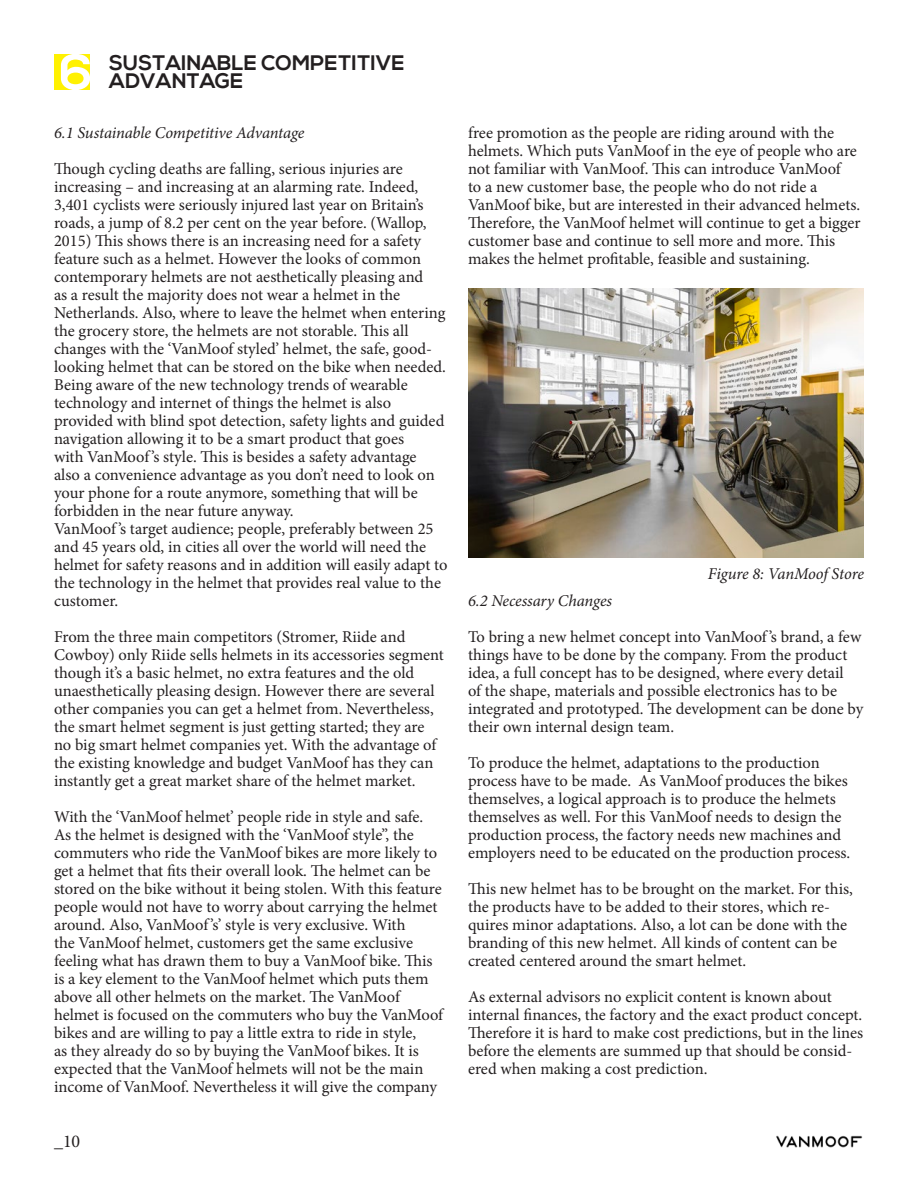
<style>
.page{position:relative;width:918px;height:1188px;background:#fff}
.page>*{position:absolute;margin:0;border:0;box-sizing:border-box;transform-origin:0 0}
.t1{font:700 50.1px "Nexa";color:#fff}
.t2{font:700 21px "Nexa";color:#231f20}
.t3{font:18px "Minion Pro";color:#231f20}
.t4{font:16.5px/18px "Minion Pro";letter-spacing:-.005em;color:#231f20}
.t5{font:italic 16.5px "Minion Pro";letter-spacing:-.01em;color:#231f20}
</style>
<div class="page">
<img style="left:776px;top:1135px;width:87px;height:13px">
<div style="left:54px;top:55px;width:35px;height:35px;background:#fff101"></div>
<img style="left:468px;top:288px;width:396px;height:270px">
<h1 class="t1" style="left:59px;top:43px;width:35px">6</h1>
<p class="t2" style="left:109px;top:50px;width:297px">SUSTAINABLE COMPETITIVE</p>
<p class="t2" style="left:109px;top:68px;width:136px">ADVANTAGE</p>
<p class="t5" style="left:54px;top:121px;width:252px">6.1 Sustainable Competitive Advantage</p>
<p class="t4" style="left:54px;top:160px;width:393px">Though cycling deaths are falling, serious injuries are increasing – and increasing at an alarming rate. Indeed, 3,401 cyclists were seriously injured last year on Britain’s roads, a jump of 8.2 per cent on the year before. (Wallop, 2015) This shows there is an increasing need for a safety feature such as a helmet. However the looks of common contemporary helmets are not aesthetically pleasing and<br>as a result the majority does not wear a helmet in the Netherlands. Also, where to leave the helmet when entering the grocery store, the helmets are not storable. This all changes with the ‘VanMoof styled’ helmet, the safe, good&shy;looking helmet that can be stored on the bike when needed.</p>
<p class="t4" style="left:54px;top:376px;width:392px">Being aware of the new technology trends of wearable technology and internet of things the helmet is also provided with blind spot detection, safety lights and guided navigation allowing it to be a smart product that goes<br>with VanMoof ’s style. This is besides a safety advantage also a convenience advantage as you don’t need to look on your phone for a route anymore, something that will be forbidden in the near future anyway.</p>
<p class="t4" style="left:54px;top:520px;width:395px">VanMoof ’s target audience; people, preferably between 25 and 45 years old, in cities all over the world will need the helmet for safety reasons and in addition will easily adapt to the technology in the helmet that provides real value to the customer.</p>
<p class="t4" style="left:54px;top:628px;width:391px">From the three main competitors (Stromer, Riide and Cowboy) only Riide sells helmets in its accessories segment though it’s a basic helmet, no extra features and the old unaesthetically pleasing design. However there are several other companies you can get a helmet from. Nevertheless, the smart helmet segment is just getting started; they are no big smart helmet companies yet. With the advantage of the existing knowledge and budget VanMoof has they can instantly get a great market share of the helmet market.</p>
<p class="t4" style="left:54px;top:808px;width:391px">With the ‘VanMoof helmet’ people ride in style and safe.<br>As the helmet is designed with the ‘VanMoof style”, the commuters who ride the VanMoof bikes are more likely to get a helmet that fits their overall look. The helmet can be stored on the bike without it being stolen. With this feature people would not have to worry about carrying the helmet around. Also, VanMoof ’s’ style is very exclusive. With<br>the VanMoof helmet, customers get the same exclusive feeling what has drawn them to buy a VanMoof bike. This is a key element to the VanMoof helmet which puts them above all other helmets on the market. The VanMoof helmet is focused on the commuters who buy the VanMoof bikes and are willing to pay a little extra to ride in style,<br>as they already do so by buying the VanMoof bikes. It is expected that the VanMoof helmets will not be the main income of VanMoof. Nevertheless it will give the company</p>
<p class="t3" style="left:54px;top:1129px;width:28px">_10</p>
<p class="t4" style="left:468px;top:124px;width:394px">free promotion as the people are riding around with the helmets. Which puts VanMoof in the eye of people who are not familiar with VanMoof. This can introduce VanMoof<br>to a new customer base, the people who do not ride a VanMoof bike, but are interested in their advanced helmets.<br>Therefore, the VanMoof helmet will continue to get a bigger customer base and continue to sell more and more. This makes the helmet profitable, feasible and sustaining.</p>
<p class="t5" style="left:708px;top:562px;width:158px">Figure 8: VanMoof Store</p>
<p class="t5" style="left:468px;top:589px;width:146px">6.2 Necessary Changes</p>
<p class="t4" style="left:468px;top:628px;width:397px">To bring a new helmet concept into VanMoof ’s brand, a few things have to be done by the company. From the product idea, a full concept has to be designed, where every detail<br>of the shape, materials and possible electronics has to be integrated and prototyped. The development can be done by their own internal design team.</p>
<p class="t4" style="left:468px;top:754px;width:384px">To produce the helmet, adaptations to the production process have to be made. As VanMoof produces the bikes themselves, a logical approach is to produce the helmets themselves as well. For this VanMoof needs to design the production process, the factory needs new machines and employers need to be educated on the production process.</p>
<p class="t4" style="left:468px;top:880px;width:386px">This new helmet has to be brought on the market. For this, the products have to be added to their stores, which re&shy;quires minor adaptations. Also, a lot can be done with the branding of this new helmet. All kinds of content can be created centered around the smart helmet.</p>
<p class="t4" style="left:468px;top:988px;width:397px">As external advisors no explicit content is known about internal finances, the factory and the exact product concept.<br>Therefore it is hard to make cost predictions, but in the lines before the elements are summed up that should be consid&shy;ered when making a cost prediction.</p>
</div>
